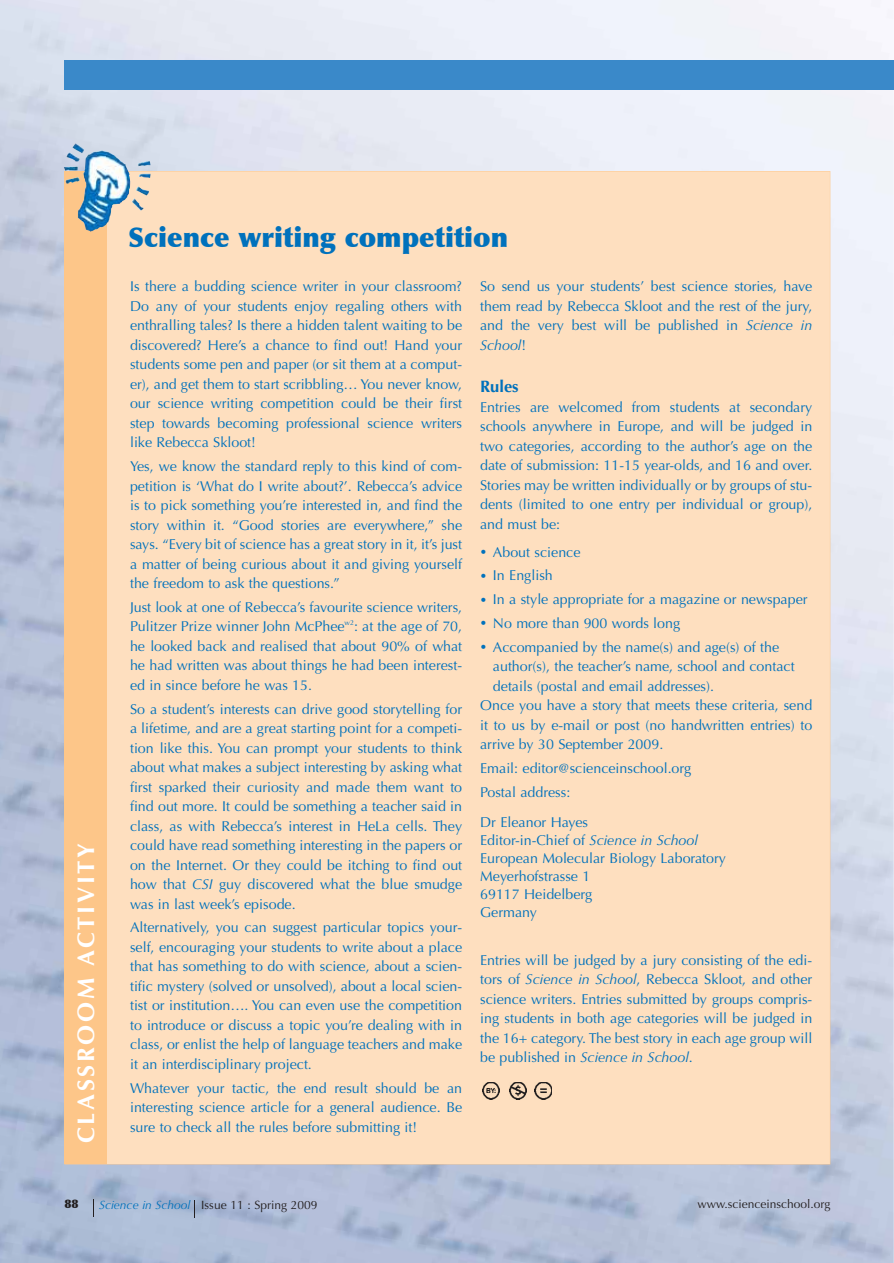
<style>
.page{position:relative;width:894px;height:1263px;background:#fff}
.page>*{position:absolute;margin:0;border:0;box-sizing:border-box;transform-origin:0 0}
.t1{font:900 27px "Optima";color:#0071bc}
.t2{font:700 24px "Optima";letter-spacing:.11em;color:#fff}
.t3{font:700 16.5px "Optima";color:#0071bc}
.t4{font:14.25px/19.5px "Optima";color:#0071bc;text-align:justify}
.t5{font:12px "Optima";color:#231f20}
.t6{font:900 12px "Optima";color:#231f20}
.t7{font:7.2px "Optima";color:#0071bc}
.s1{font-style:italic}
.s2{font-family:"Palatino";font-weight:700;font-size:27px}
.s3{font-style:italic;color:#0071bc}
</style>
<div class="page">
<img style="left:0;top:0;width:893px;height:1263px">
<div style="left:64px;top:60px;width:829px;height:30px;background:#3a89c9"></div>
<svg style="left:93px;top:1199px;width:1px;height:17px"></svg>
<svg style="left:195px;top:1201px;width:1px;height:17px"></svg>
<div style="left:107px;top:171px;width:723px;height:993px;background:#fedfbf"></div>
<div style="left:64px;top:171px;width:43px;height:993px;background:#fdc689"></div>
<img style="left:482px;top:1082px;width:17px;height:17px">
<img style="left:509px;top:1082px;width:17px;height:17px">
<img style="left:535px;top:1082px;width:17px;height:17px">
<img style="left:64px;top:143px;width:87px;height:89px">
<h2 class="t2" style="left:76px;top:1143px;width:302px;rotate:-90deg">CLASSROOM ACTIVITY</h2>
<h1 class="t1" style="left:128px;top:226px;width:381px">Science writing competition</h1>
<p class="t4" style="left:130px;top:278px;width:333px">Is there a budding science writer in your classroom?<br>Do any of your students enjoy regaling others with enthralling tales? Is there a hidden talent waiting to be discovered? Here’s a chance to find out! Hand your students some pen and paper (or sit them at a comput&shy;er), and get them to start scribbling… You never know, our science writing competition could be their first step towards becoming professional science writers like Rebecca Skloot!</p>
<p class="t4" style="left:130px;top:458px;width:333px">Yes, we know the standard reply to this kind of com&shy;petition is ‘What do I write about?’. Rebecca’s advice is to pick something you’re interested in, and find the story within it. “Good stories are everywhere,” she says. “Every bit of science has a great story in it, it’s just a matter of being curious about it and giving yourself the freedom to ask the questions.”</p>
<p class="t4" style="left:130px;top:599px;width:333px">Just look at one of Rebecca’s favourite science writers,<br>Pulitzer Prize winner John McPhee</p>
<p class="t4" style="left:480px;top:278px;width:333px">So send us your students’ best science stories, have them read by Rebecca Skloot and the rest of the jury, and the very best will be published in <span class="s1">Science in School</span>!</p>
<p class="t3" style="left:480px;top:380px;width:40px">Rules</p>
<p class="t4" style="left:480px;top:398px;width:333px">Entries are welcomed from students at secondary schools anywhere in Europe, and will be judged in two categories, according to the author’s age on the date of submission: 11-15 year-olds, and 16 and over.<br>Stories may be written individually or by groups of stu&shy;dents (limited to one entry per individual or group), and must be:</p>
<p class="t4" style="left:480px;top:541px;width:329px;line-height:23.7px;text-align:left"><span class="s2">·</span> About science<br><span class="s2">·</span> In English<br><span class="s2">·</span> In a style appropriate for a magazine or newspaper <span class="s2">·</span> No more than 900 words long<br><span class="s2">·</span> Accompanied by the name(s) and age(s) of the</p>
<p class="t4" style="left:493px;top:658px;width:303px">author(s), the teacher’s name, school and contact</p>
<p class="t4" style="left:493px;top:677px;width:222px">details (postal and email addresses).</p>
<p class="t4" style="left:480px;top:697px;width:333px">Once you have a story that meets these criteria, send</p>
<p class="t4" style="left:480px;top:716px;width:333px">it to us by e-mail or post (no handwritten entries) to</p>
<p class="t4" style="left:480px;top:736px;width:185px">arrive by 30 September 2009.</p>
<p class="t4" style="left:480px;top:758px;width:213px;line-height:23.7px">Email: editor@scienceinschool.org<br>Postal address:</p>
<p class="t4" style="left:480px;top:815px;width:247px;line-height:18px;text-align:left">Dr Eleanor Hayes<br>Editor-in-Chief of <span class="s1">Science in School<br></span>European Molecular Biology Laboratory<br>Meyerhofstrasse 1<br>69117 Heidelberg<br>Germany</p>
<p class="t4" style="left:480px;top:952px;width:333px">Entries will be judged by a jury consisting of the edi&shy;tors of <span class="s1">Science in School</span>, Rebecca Skloot, and other science writers. Entries submitted by groups compris&shy;ing students in both age categories will be judged in the 16+ category. The best story in each age group will be published in <span class="s1">Science in School</span>.</p>
<p class="t7" style="left:344px;top:619px;width:11px">w2</p>
<p class="t4" style="left:130px;top:618px;width:333px;text-indent:224px">: at the age of 70, he looked back and realised that about 90% of what he had written was about things he had been interest&shy;ed in since before he was 15.</p>
<p class="t4" style="left:130px;top:700px;width:333px">So a student’s interests can drive good storytelling for a lifetime, and are a great starting point for a competi&shy;tion like this. You can prompt your students to think about what makes a subject interesting by asking what first sparked their curiosity and made them want to find out more. It could be something a teacher said in class, as with Rebecca’s interest in HeLa cells. They could have read something interesting in the papers or on the Internet. Or they could be itching to find out how that <span class="s1">CSI</span> guy discovered what the blue smudge was in last week’s episode.</p>
<p class="t4" style="left:130px;top:919px;width:333px">Alternatively, you can suggest particular topics your&shy;self, encouraging your students to write about a place that has something to do with science, about a scien&shy;tific mystery (solved or unsolved), about a local scien&shy;tist or institution…. You can even use the competition to introduce or discuss a topic you’re dealing with in class, or enlist the help of language teachers and make it an interdisciplinary project.</p>
<p class="t4" style="left:130px;top:1079px;width:333px">Whatever your tactic, the end result should be an interesting science article for a general audience. Be sure to check all the rules before submitting it!</p>
<p class="t6" style="left:64px;top:1199px;width:16px">88</p>
<p class="t5" style="left:99px;top:1200px;width:220px"><span class="s3">Science in School</span> Issue 11 : Spring 2009</p>
<p class="t5" style="left:697px;top:1199px;width:134px">www.scienceinschool.org</p>
</div>
